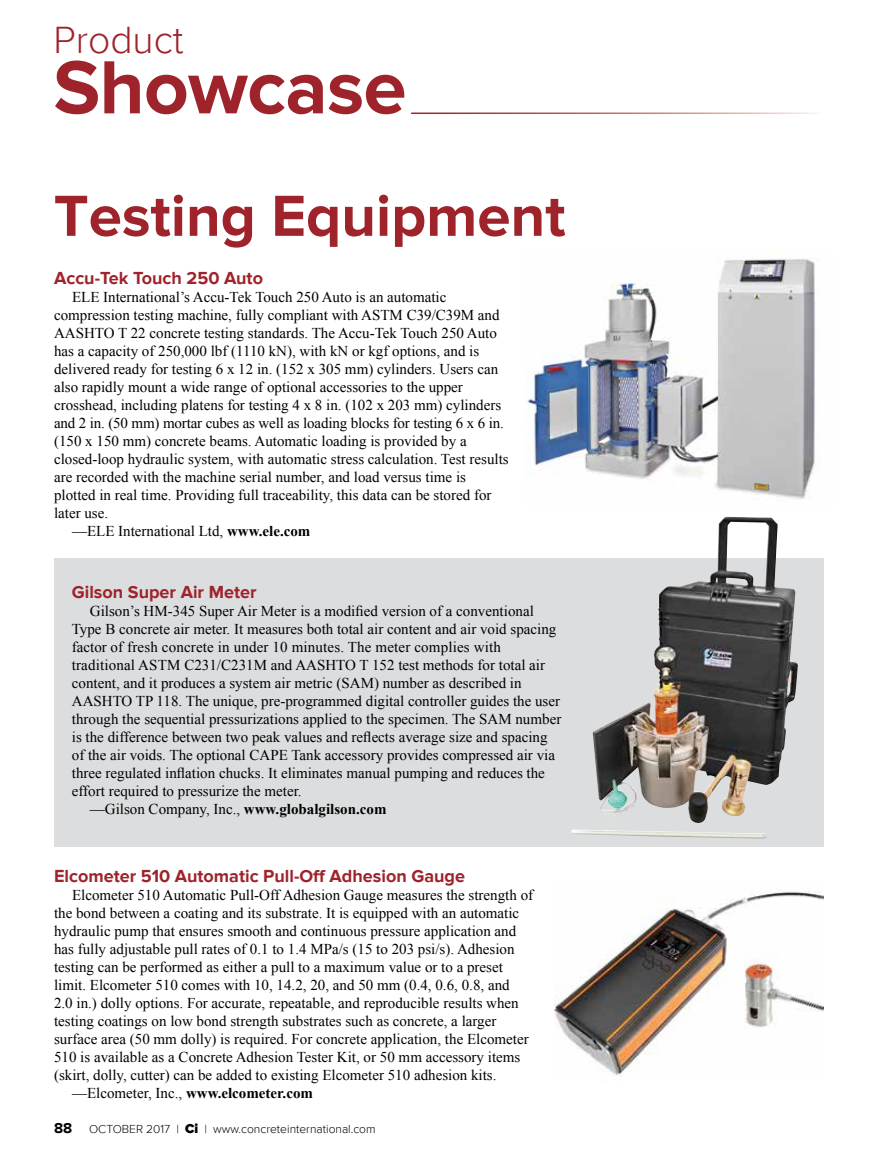
<style>
.page{position:relative;width:878px;height:1175px;background:#fff}
.page>*{position:absolute;margin:0;border:0;box-sizing:border-box;transform-origin:0 0}
.t1{font:700 78px "Proxima Nova";letter-spacing:-.01em;color:#9e232b}
.t2{font:700 60px "Proxima Nova";color:#9e232b}
.t3{font:300 39px "Proxima Nova";color:#9e232b}
.t4{font:700 18px "Proxima Nova";color:#9e232b}
.t5{font:15px "Times New Roman";color:#000}
.t6{font:700 15px "Times New Roman";color:#000}
.t7{font:300 12px "Proxima Nova";color:#000}
.s1{font-weight:700}
.s2{font-weight:400}
.s3{font-weight:700;font-size:15px}
.s4{font-weight:900;font-size:13.5px}
</style>
<div class="page">
<div style="left:54px;top:558px;width:770px;height:288px;background:#dcddde"></div>
<img style="left:525px;top:259px;width:290px;height:240px">
<img style="left:592px;top:517px;width:205px;height:306px">
<img style="left:554px;top:891px;width:270px;height:186px">
<h3 class="t3" style="left:53px;top:18px;width:132px">Product</h3>
<h1 class="t1" style="left:53px;top:42px;width:354px">Showcase</h1>
<h2 class="t2" style="left:54px;top:181px;width:513px">Testing Equipment</h2>
<p class="t4" style="left:54px;top:268px;width:210px">Accu-Tek Touch 250 Auto</p>
<p class="t5" style="left:72px;top:287px;width:376px">ELE International’s Accu-Tek Touch 250 Auto is an automatic</p>
<p class="t5" style="left:54px;top:305px;width:447px">compression testing machine, fully compliant with ASTM C39/C39M and</p>
<p class="t5" style="left:54px;top:323px;width:444px">AASHTO T 22 concrete testing standards. The Accu-Tek Touch 250 Auto</p>
<p class="t5" style="left:54px;top:341px;width:427px">has a capacity of 250,000 lbf (1110 kN), with kN or kgf options, and is</p>
<p class="t5" style="left:54px;top:359px;width:446px">delivered ready for testing 6 x 12 in. (152 x 305 mm) cylinders. Users can</p>
<p class="t5" style="left:54px;top:377px;width:410px">also rapidly mount a wide range of optional accessories to the upper</p>
<p class="t5" style="left:54px;top:395px;width:449px">crosshead, including platens for testing 4 x 8 in. (102 x 203 mm) cylinders</p>
<p class="t5" style="left:54px;top:413px;width:451px">and 2 in. (50 mm) mortar cubes as well as loading blocks for testing 6 x 6 in.</p>
<p class="t5" style="left:54px;top:431px;width:414px">(150 x 150 mm) concrete beams. Automatic loading is provided by a</p>
<p class="t5" style="left:54px;top:449px;width:456px">closed-loop hydraulic system, with automatic stress calculation. Test results</p>
<p class="t5" style="left:54px;top:467px;width:413px">are recorded with the machine serial number, and load versus time is</p>
<p class="t5" style="left:54px;top:485px;width:439px">plotted in real time. Providing full traceability, this data can be stored for</p>
<p class="t5" style="left:54px;top:503px;width:56px">later use.</p>
<p class="t5" style="left:72px;top:521px;width:240px">—ELE International Ltd, <span class="s1">www.ele.com</span></p>
<p class="t4" style="left:72px;top:581px;width:186px">Gilson Super Air Meter</p>
<p class="t5" style="left:90px;top:601px;width:445px">Gilson’s HM-345 Super Air Meter is a modified version of a conventional</p>
<p class="t5" style="left:72px;top:619px;width:486px">Type B concrete air meter. It measures both total air content and air void spacing</p>
<p class="t5" style="left:72px;top:637px;width:430px">factor of fresh concrete in under 10 minutes. The meter complies with</p>
<p class="t5" style="left:72px;top:655px;width:474px">traditional ASTM C231/C231M and AASHTO T 152 test methods for total air</p>
<p class="t5" style="left:72px;top:673px;width:451px">content, and it produces a system air metric (SAM) number as described in</p>
<p class="t5" style="left:72px;top:691px;width:490px">AASHTO TP 118. The unique, pre-programmed digital controller guides the user</p>
<p class="t5" style="left:72px;top:709px;width:491px">through the sequential pressurizations applied to the specimen. The SAM number</p>
<p class="t5" style="left:72px;top:727px;width:477px">is the difference between two peak values and reflects average size and spacing</p>
<p class="t5" style="left:72px;top:745px;width:484px">of the air voids. The optional CAPE Tank accessory provides compressed air via</p>
<p class="t5" style="left:72px;top:763px;width:474px">three regulated inflation chucks. It eliminates manual pumping and reduces the</p>
<p class="t5" style="left:72px;top:781px;width:231px">effort required to pressurize the meter.</p>
<p class="t5" style="left:90px;top:799px;width:298px">—Gilson Company, Inc., <span class="s1">www.globalgilson.com</span></p>
<p class="t4" style="left:54px;top:865px;width:412px">Elcometer 510 Automatic Pull-Off Adhesion Gauge</p>
<p class="t5" style="left:72px;top:884px;width:462px">Elcometer 510 Automatic Pull-Off Adhesion Gauge measures the strength of</p>
<p class="t5" style="left:54px;top:902px;width:466px">the bond between a coating and its substrate. It is equipped with an automatic</p>
<p class="t5" style="left:54px;top:920px;width:464px">hydraulic pump that ensures smooth and continuous pressure application and</p>
<p class="t5" style="left:54px;top:938px;width:462px">has fully adjustable pull rates of 0.1 to 1.4 MPa/s (15 to 203 psi/s). Adhesion</p>
<p class="t5" style="left:54px;top:956px;width:450px">testing can be performed as either a pull to a maximum value or to a preset</p>
<p class="t5" style="left:54px;top:974px;width:457px">limit. Elcometer 510 comes with 10, 14.2, 20, and 50 mm (0.4, 0.6, 0.8, and</p>
<p class="t5" style="left:54px;top:992px;width:466px">2.0 in.) dolly options. For accurate, repeatable, and reproducible results when</p>
<p class="t5" style="left:54px;top:1010px;width:444px">testing coatings on low bond strength substrates such as concrete, a larger</p>
<p class="t5" style="left:54px;top:1028px;width:476px">surface area (50 mm dolly) is required. For concrete application, the Elcometer</p>
<p class="t5" style="left:54px;top:1046px;width:468px">510 is available as a Concrete Adhesion Tester Kit, or 50 mm accessory items</p>
<p class="t5" style="left:54px;top:1064px;width:444px">(skirt, dolly, cutter) can be added to existing Elcometer 510 adhesion kits.</p>
<p class="t6" style="left:72px;top:1082px;width:242px"><span class="s2">—Elcometer, Inc.,</span> www.elcometer.com</p>
<p class="t7" style="left:54px;top:1121px;width:323px"><span class="s3">88</span> OCTOBER 2017 | <span class="s4">Ci</span> | www.concreteinternational.com</p>
</div>
